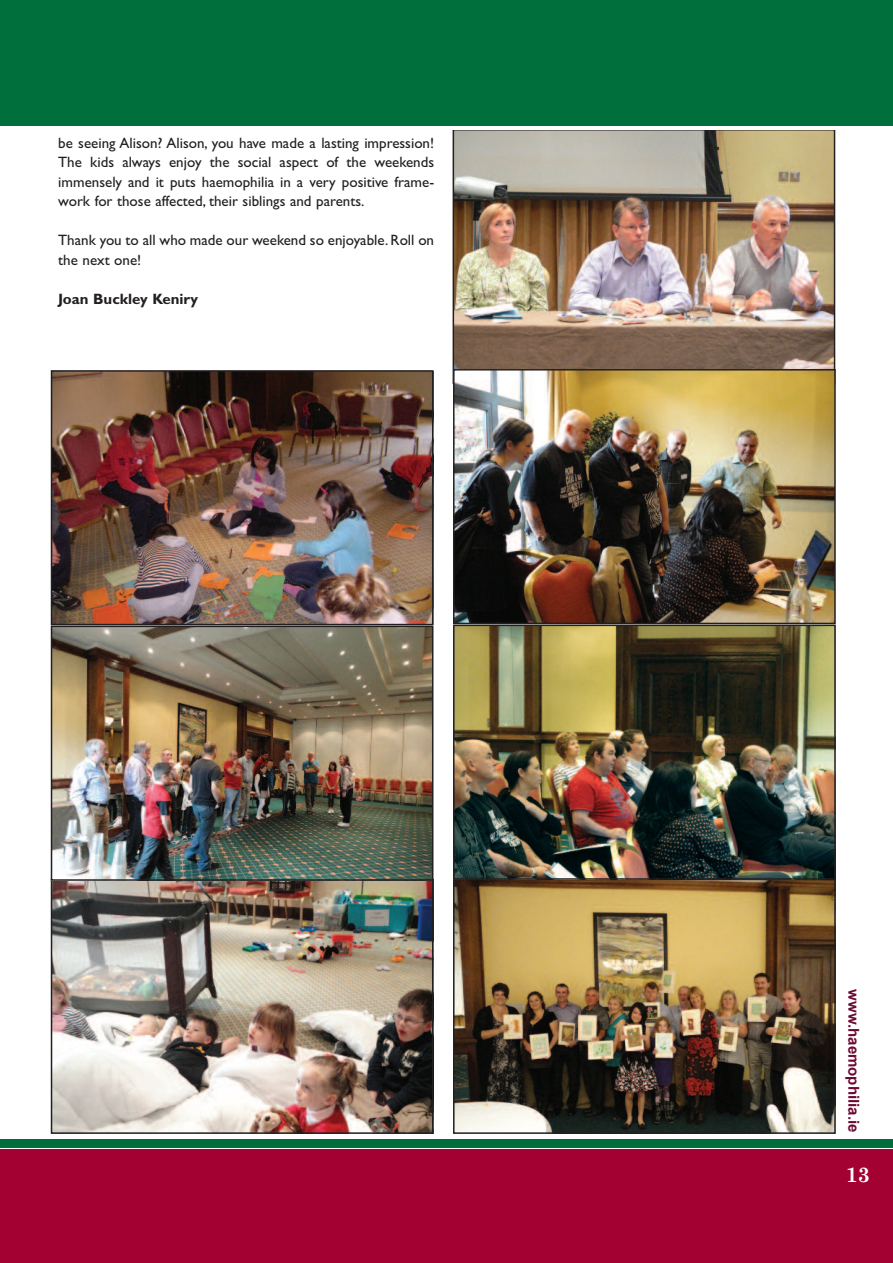
<style>
.page{position:relative;width:893px;height:1263px;background:#fff}
.page>*{position:absolute;margin:0;border:0;box-sizing:border-box;transform-origin:0 0}
.t1{font:700 21px "Century Schoolbook";color:#fff}
.t2{font:15px/19.5px "Gill Sans";color:#231f20;text-align:justify}
.t3{font:700 15px "Arial";color:#6c0932}
.t4{font:700 15px "Gill Sans";color:#231f20}
</style>
<div class="page">
<div style="left:0;top:1148px;width:893px;height:115px;background:#a40133"></div>
<div style="left:0;top:1140px;width:893px;height:8px;background:#006f3c"></div>
<div style="left:0;top:0;width:893px;height:126px;background:#006f3c"></div>
<img style="left:50px;top:130px;width:786px;height:1004px">
<p class="t2" style="left:58px;top:133px;width:377px">be seeing Alison? Alison, you have made a lasting impression!<br>The kids always enjoy the social aspect of the weekends immensely and it puts haemophilia in a very positive frame&shy;work for those affected, their siblings and parents.</p>
<p class="t2" style="left:58px;top:230px;width:377px">Thank you to all who made our weekend so enjoyable. Roll on the next one!</p>
<p class="t4" style="left:58px;top:290px;width:142px">Joan Buckley Keniry</p>
<p class="t3" style="left:862px;top:989px;width:144px;rotate:90deg">www.haemophilia.ie</p>
<h1 class="t1" style="left:846px;top:1161px;width:26px">13</h1>
</div>
